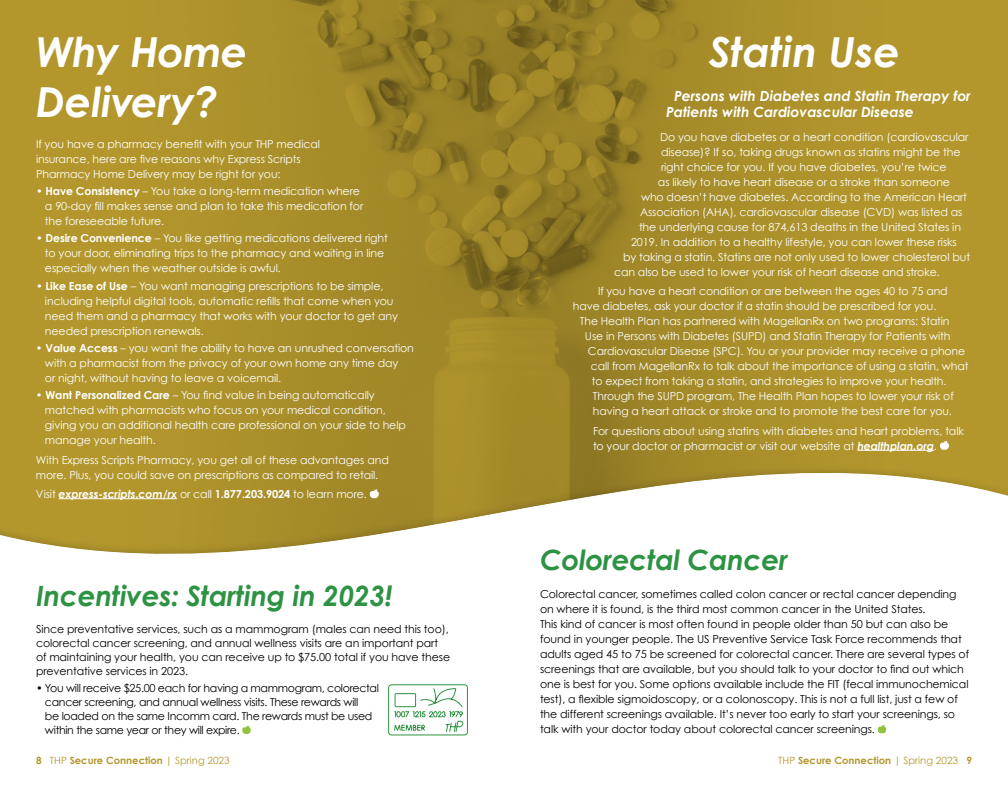
<style>
.page{position:relative;width:1008px;height:792px;background:#fff}
.page>*{position:absolute;margin:0;border:0;box-sizing:border-box;transform-origin:0 0}
.t1{font:italic 700 41.4px "Century Gothic";color:#fff}
.t2{font:italic 700 28px "Century Gothic";letter-spacing:-.01em;color:#2d9343}
.t3{font:italic 700 14px/16.8px "Century Gothic";color:#fff}
.t4{font:11px/15px "Century Gothic";letter-spacing:-.01em;color:#fff}
.t5{font:11px/15px "Century Gothic";letter-spacing:-.01em;color:#000}
.t6{font:11px/14px "Century Gothic";letter-spacing:-.03em;color:#000}
.t7{font:700 10px "Century Gothic";color:#b3972d}
.s1{font-weight:700;font-style:italic}
.s2{font-weight:700}
.s3{font-weight:400}
</style>
<div class="page">
<div style="left:0;top:0;width:1008px;height:582px;background:#b3972d"></div>
<img style="left:278px;top:0;width:465px;height:372px">
<svg style="left:0;top:372px;width:1008px;height:210px"></svg>
<hr style="left:59px;top:499px;width:118px;height:1px;background:#fff">
<svg style="left:370px;top:489px;width:9px;height:9px"></svg>
<hr style="left:857px;top:450px;width:77px;height:1px;background:#fff">
<svg style="left:940px;top:441px;width:9px;height:9px"></svg>
<svg style="left:242px;top:726px;width:9px;height:8px"></svg>
<svg style="left:388px;top:684px;width:80px;height:52px"></svg>
<svg style="left:878px;top:725px;width:9px;height:8px"></svg>
<h1 class="t1" style="left:36px;top:26px;width:213px">Why Home</h1>
<h1 class="t1" style="left:709px;top:25px;width:193px">Statin Use</h1>
<h1 class="t1" style="left:36px;top:75px;width:184px">Delivery?</h1>
<p class="t4" style="left:660px;top:129px;width:310px">Do you have diabetes or a heart condition (cardiovascular</p>
<p class="t4" style="left:661px;top:144px;width:301px">disease)? If so, taking drugs known as statins might be the</p>
<p class="t4" style="left:661px;top:159px;width:287px">right choice for you. If you have diabetes, you’re twice</p>
<p class="t4" style="left:658px;top:174px;width:294px">as likely to have heart disease or a stroke than someone</p>
<p class="t4" style="left:641px;top:189px;width:328px">who doesn’t have diabetes. According to the American Heart</p>
<p class="t4" style="left:640px;top:204px;width:324px">Association (AHA), cardiovascular disease (CVD) was listed as</p>
<p class="t4" style="left:639px;top:219px;width:324px">the underlying cause for 874,613 deaths in the United States in</p>
<p class="t4" style="left:631px;top:234px;width:327px">2019. In addition to a healthy lifestyle, you can lower these risks</p>
<p class="t4" style="left:623px;top:249px;width:349px">by taking a statin. Statins are not only used to lower cholesterol but</p>
<p class="t4" style="left:614px;top:264px;width:327px">can also be used to lower your risk of heart disease and stroke.</p>
<p class="t4" style="left:573px;top:284px;width:376px;text-indent:25px">If you have a heart condition or are between the ages 40 to 75 and have diabetes, ask your doctor if a statin should be prescribed for you.</p>
<p class="t4" style="left:580px;top:314px;width:371px">The Health Plan has partnered with MagellanRx on two programs: Statin</p>
<p class="t4" style="left:585px;top:329px;width:367px">Use in Persons with Diabetes (SUPD) and Statin Therapy for Patients with</p>
<p class="t4" style="left:588px;top:344px;width:379px">Cardiovascular Disease (SPC). You or your provider may receive a phone</p>
<p class="t4" style="left:591px;top:359px;width:379px">call from MagellanRx to talk about the importance of using a statin, what</p>
<p class="t4" style="left:592px;top:374px;width:356px">to expect from taking a statin, and strategies to improve your health.</p>
<p class="t4" style="left:593px;top:389px;width:362px">Through the SUPD program, The Health Plan hopes to lower your risk of</p>
<p class="t4" style="left:593px;top:404px;width:360px">having a heart attack or stroke and to promote the best care for you.</p>
<p class="t4" style="left:593px;top:423px;width:372px">For questions about using statins with diabetes and heart problems, talk to your doctor or pharmacist or visit our website at <span class="s1">healthplan.org</span>.</p>
<p class="t3" style="left:666px;top:87px;width:306px;text-indent:8px">Persons with Diabetes and Statin Therapy for<br>Patients with Cardiovascular Disease</p>
<p class="t4" style="left:36px;top:136px;width:286px">If you have a pharmacy benefit with your THP medical insurance, here are five reasons why Express Scripts<br>Pharmacy Home Delivery may be right for you:</p>
<p class="t4" style="left:45px;top:184px;width:320px;text-indent:-9px">• <span class="s2">Have Consistency</span> – You take a long-term medication where a 90-day fill makes sense and plan to take this medication for the foreseeable future.</p>
<p class="t4" style="left:45px;top:231px;width:344px;text-indent:-9px">• <span class="s2">Desire Convenience</span> – You like getting medications delivered right to your door, eliminating trips to the pharmacy and waiting in line especially when the weather outside is awful.</p>
<p class="t4" style="left:45px;top:278px;width:355px;text-indent:-9px">• <span class="s2">Like Ease of Use</span> – You want managing prescriptions to be simple, including helpful digital tools, automatic refills that come when you need them and a pharmacy that works with your doctor to get any needed prescription renewals.</p>
<p class="t4" style="left:45px;top:340px;width:370px;text-indent:-9px">• <span class="s2">Value Access</span> – you want the ability to have an unrushed conversation with a pharmacist from the privacy of your own home any time day<br>or night, without having to leave a voicemail.</p>
<p class="t4" style="left:45px;top:388px;width:362px;text-indent:-9px">• <span class="s2">Want Personalized Care</span> – You find value in being automatically matched with pharmacists who focus on your medical condition, giving you an additional health care professional on your side to help manage your health.</p>
<p class="t4" style="left:36px;top:452px;width:354px">With Express Scripts Pharmacy, you get all of these advantages and more. Plus, you could save on prescriptions as compared to retail.</p>
<p class="t4" style="left:36px;top:487px;width:332px">Visit <span class="s1">express-scripts.com/rx</span> or call <span class="s2">1.877.203.9024</span> to learn more.</p>
<h2 class="t2" style="left:540px;top:542px;width:250px">Colorectal Cancer</h2>
<h2 class="t2" style="left:36px;top:578px;width:358px">Incentives: Starting in 2023!</h2>
<p class="t5" style="left:540px;top:586px;width:431px">Colorectal cancer, sometimes called colon cancer or rectal cancer depending on where it is found, is the third most common cancer in the United States.<br>This kind of cancer is most often found in people older than 50 but can also be found in younger people. The US Preventive Service Task Force recommends that adults aged 45 to 75 be screened for colorectal cancer. There are several types of screenings that are available, but you should talk to your doctor to find out which one is best for you. Some options available include the FIT (fecal immunochemical test), a flexible sigmoidoscopy, or a colonoscopy. This is not a full list, just a few of the different screenings available. It’s never too early to start your screenings, so talk with your doctor today about colorectal cancer screenings.</p>
<p class="t5" style="left:36px;top:622px;width:416px;line-height:14px">Since preventative services, such as a mammogram (males can need this too), colorectal cancer screening, and annual wellness visits are an important part of maintaining your health, you can receive up to $75.00 total if you have these preventative services in 2023.</p>
<p class="t6" style="left:45px;top:680px;width:336px;text-indent:-9px">• You will receive $25.00 each for having a mammogram, colorectal cancer screening, and annual wellness visits. These rewards will<br>be loaded on the same Incomm card. The rewards must be used within the same year or they will expire.</p>
<p class="t7" style="left:36px;top:754px;width:195px">8 <span class="s3">THP</span> Secure Connection <span class="s3">| Spring 2023</span></p>
<p class="t7" style="left:778px;top:754px;width:195px"><span class="s3">THP</span> Secure Connection <span class="s3">| Spring 2023</span> 9</p>
</div>
